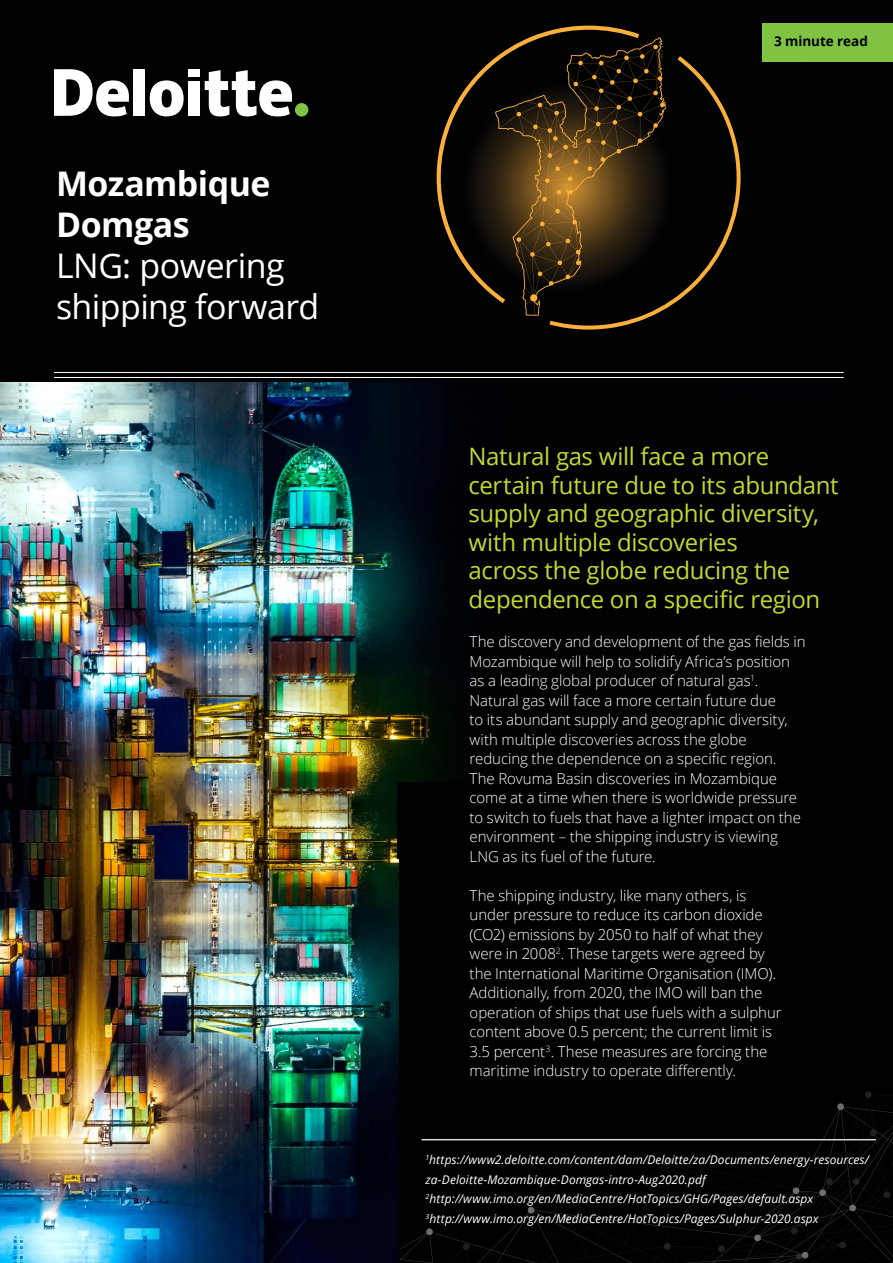
<style>
.page{position:relative;width:893px;height:1263px;background:#000}
.page>*{position:absolute;margin:0;border:0;box-sizing:border-box;transform-origin:0 0}
.t1{font:33.9px/40.8px "Open Sans";letter-spacing:-.015em;color:#fff}
.t2{font:700 33.9px/40.8px "Open Sans";letter-spacing:-.015em;color:#fff}
.t3{font:24px/28.5px "Open Sans";letter-spacing:-.015em;color:#c4d82e}
.t4{font:300 15px/19.5px "Open Sans";letter-spacing:-.005em;color:#fff}
.t5{font:700 13.5px "Open Sans";color:#000}
.t6{font:italic 12px/19.5px "Open Sans";letter-spacing:.005em;color:#fff}
</style>
<div class="page">
<img style="left:0;top:382px;width:455px;height:881px">
<div style="left:400px;top:838px;width:493px;height:425px;background:#000"></div>
<svg style="left:400px;top:1091px;width:493px;height:172px"></svg>
<svg style="left:524px;top:37px;width:140px;height:279px"></svg>
<svg style="left:661px;top:46px;width:2px;height:10px"></svg>
<svg style="left:437px;top:26px;width:202px;height:277px"></svg>
<svg style="left:550px;top:56px;width:191px;height:274px"></svg>
<div style="left:295px;top:103px;width:13px;height:14px;background:#80c342;border-radius:50%"></div>
<div style="left:133px;top:69px;width:12px;height:47px;background:#fff"></div>
<svg style="left:150px;top:80px;width:34px;height:36px"></svg>
<div style="left:188px;top:81px;width:12px;height:35px;background:#fff"></div>
<div style="left:188px;top:69px;width:12px;height:8px;background:#fff"></div>
<svg style="left:205px;top:70px;width:87px;height:46px"></svg>
<svg style="left:54px;top:69px;width:75px;height:47px"></svg>
<div style="left:763px;top:24px;width:130px;height:38px;background:#80c342"></div>
<hr style="left:54px;top:372px;width:789px;height:1px;background:#fff">
<hr style="left:54px;top:377px;width:789px;height:1px;background:#fff">
<div style="left:397px;top:782px;width:347px;height:77px;background:#000"></div>
<hr style="left:422px;top:1139px;width:454px;height:1px;background:#d7d8d6">
<h1 class="t2" style="left:56px;top:163px;width:216px">Mozambique<br>Domgas</h1>
<h1 class="t1" style="left:56px;top:244px;width:265px">LNG: powering shipping forward</h1>
<p class="t5" style="left:774px;top:31px;width:95px">3 minute read</p>
<h2 class="t3" style="left:469px;top:441px;width:371px">Natural gas will face a more certain future due to its abundant supply and geographic diversity, with multiple discoveries<br>across the globe reducing the dependence on a specific region</h2>
<p class="t4" style="left:470px;top:632px;width:337px">The discovery and development of the gas fields in Mozambique will help to solidify Africa’s position as a leading global producer of natural gas<sup>1</sup>.<br>Natural gas will face a more certain future due<br>to its abundant supply and geographic diversity, with multiple discoveries across the globe reducing the dependence on a specific region.<br>The Rovuma Basin discoveries in Mozambique come at a time when there is worldwide pressure to switch to fuels that have a lighter impact on the environment – the shipping industry is viewing LNG as its fuel of the future.</p>
<p class="t4" style="left:470px;top:885px;width:313px">The shipping industry, like many others, is under pressure to reduce its carbon dioxide (CO2) emissions by 2050 to half of what they were in 2008<sup>2</sup>. These targets were agreed by the International Maritime Organisation (IMO).<br>Additionally, from 2020, the IMO will ban the operation of ships that use fuels with a sulphur content above 0.5 percent; the current limit is 3.5 percent<sup>3</sup>. These measures are forcing the maritime industry to operate differently.</p>
<p class="t6" style="left:426px;top:1150px;width:445px"><sup>1</sup>https://www2.deloitte.com/content/dam/Deloitte/za/Documents/energy-resources/ za-Deloitte-Mozambique-Domgas-intro-Aug2020.pdf <sup>2</sup>http://www.imo.org/en/MediaCentre/HotTopics/GHG/Pages/default.aspx <sup>3</sup>http://www.imo.org/en/MediaCentre/HotTopics/Pages/Sulphur-2020.aspx</p>
</div>
